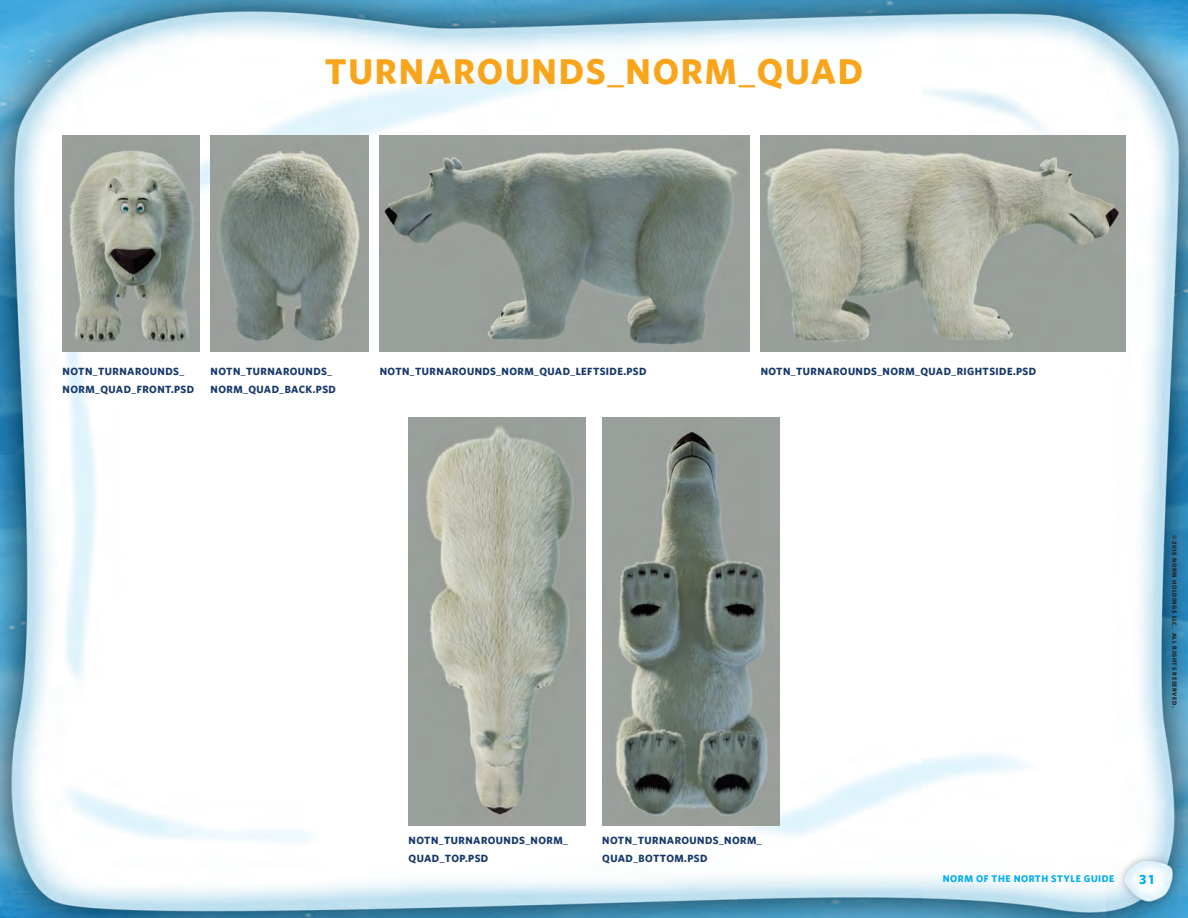
<style>
.page{position:relative;width:1188px;height:918px;background:#fff}
.page>*{position:absolute;margin:0;border:0;box-sizing:border-box;transform-origin:0 0}
.t1{font:700 36px "Whitney";letter-spacing:.05em;color:#f9a51b}
.t2{font:700 13.5px "Whitney";color:#00aeef}
.t3{font:700 10.5px/18px "Whitney";letter-spacing:.04em;color:#17396a}
.t4{font:700 9.75px "Whitney";letter-spacing:.05em;color:#00aeef}
.t5{font:700 6px "Whitney";letter-spacing:.1em;color:#231f20}
</style>
<div class="page">
<img style="left:0;top:0;width:1188px;height:918px">
<img style="left:211px;top:135px;width:158px;height:216px">
<img style="left:602px;top:418px;width:177px;height:407px">
<img style="left:63px;top:135px;width:137px;height:216px">
<img style="left:380px;top:135px;width:369px;height:216px">
<img style="left:761px;top:135px;width:364px;height:216px">
<img style="left:409px;top:418px;width:177px;height:407px">
<p class="t1" style="left:325px;top:50px;width:540px">TURNAROUNDS_NORM_QUAD</p>
<p class="t3" style="left:63px;top:362px;width:133px">NOTN_TURNAROUNDS_<br>NORM_QUAD_FRONT.PSD</p>
<p class="t3" style="left:211px;top:362px;width:127px">NOTN_TURNAROUNDS_<br>NORM_QUAD_BACK.PSD</p>
<p class="t3" style="left:380px;top:362px;width:268px">NOTN_TURNAROUNDS_NORM_QUAD_LEFTSIDE.PSD</p>
<p class="t3" style="left:761px;top:362px;width:277px">NOTN_TURNAROUNDS_NORM_QUAD_RIGHTSIDE.PSD</p>
<p class="t3" style="left:409px;top:831px;width:161px">NOTN_TURNAROUNDS_NORM_<br>QUAD_TOP.PSD</p>
<p class="t3" style="left:602px;top:831px;width:161px">NOTN_TURNAROUNDS_NORM_<br>QUAD_BOTTOM.PSD</p>
<p class="t5" style="left:1178px;top:535px;width:173px;rotate:90deg">©2015 NORM HOLDINGS LLC. ALL RIGHTS RESERVED.</p>
<p class="t4" style="left:943px;top:873px;width:173px">NORM OF THE NORTH STYLE GUIDE</p>
<p class="t2" style="left:1139px;top:871px;width:16px">31</p>
</div>
